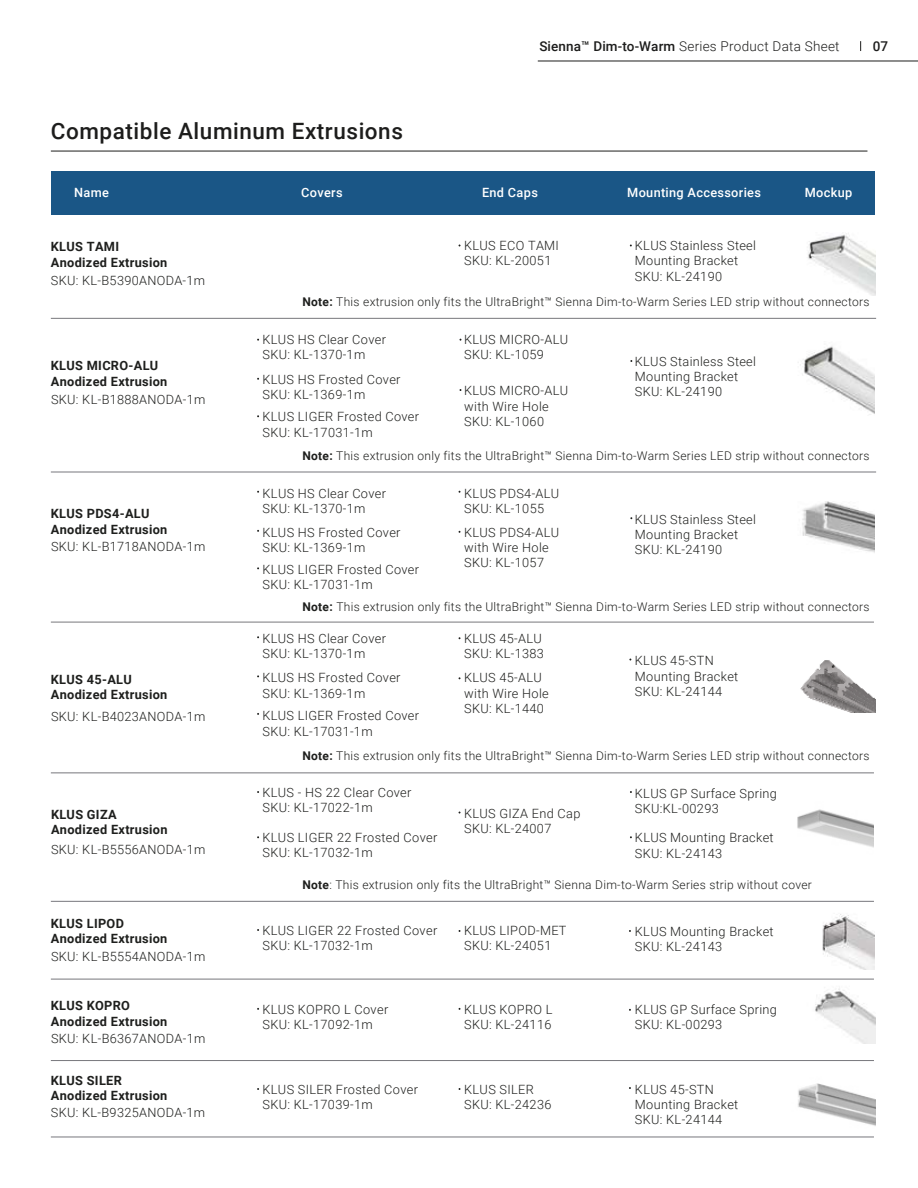
<style>
.page{position:relative;width:918px;height:1188px;background:#fff}
.page>*{position:absolute;margin:0;border:0;box-sizing:border-box;transform-origin:0 0}
.t1{font:500 22.5px "Roboto";letter-spacing:.025em;color:#1d1d1c}
.t2{font:300 13.5px "Roboto";letter-spacing:.02em;color:#1d1d1c}
.t3{font:500 13.5px "Roboto";color:#1d1d1c}
.t4{font:300 12.75px/15.3px "Roboto";letter-spacing:.025em;color:#1e1f1d}
.t5{font:700 12.75px/15.3px "Roboto";letter-spacing:.025em;color:#1e1f1d}
.t6{font:500 12.75px "Roboto";letter-spacing:.025em;color:#fff}
.t7{font:300 12px "Roboto";letter-spacing:.025em;color:#1e1f1d}
.s1{font-weight:500}
.s2{font-weight:700}
</style>
<div class="page">
<img style="left:788px;top:1083px;width:88px;height:54px">
<img style="left:822px;top:914px;width:53px;height:55px">
<img style="left:798px;top:346px;width:77px;height:69px">
<img style="left:808px;top:233px;width:68px;height:62px">
<div style="left:51px;top:172px;width:823px;height:43px;background:#1a5686"></div>
<hr style="left:51px;top:318px;width:825px;height:1px;background:#77777c">
<hr style="left:51px;top:472px;width:825px;height:1px;background:#77777c">
<hr style="left:51px;top:151px;width:816px;height:1px;background:#1d1d1c">
<img style="left:800px;top:660px;width:76px;height:52px">
<img style="left:800px;top:978px;width:76px;height:66px">
<img style="left:797px;top:809px;width:77px;height:39px">
<img style="left:802px;top:501px;width:72px;height:51px">
<hr style="left:51px;top:622px;width:823px;height:1px;background:#77777c">
<hr style="left:51px;top:773px;width:823px;height:1px;background:#77777c">
<hr style="left:51px;top:901px;width:823px;height:1px;background:#77777c">
<hr style="left:51px;top:1060px;width:823px;height:1px;background:#77777c">
<hr style="left:51px;top:979px;width:823px;height:1px;background:#77777c">
<hr style="left:51px;top:1137px;width:823px;height:1px;background:#77777c">
<hr style="left:538px;top:61px;width:380px;height:1px;background:#1d1d1c">
<h1 class="t1" style="left:51px;top:115px;width:354px">Compatible Aluminum Extrusions</h1>
<p class="t2" style="left:539px;top:37px;width:302px"><span class="s1">Sienna™ Dim-to-Warm</span> Series Product Data Sheet</p>
<p class="t3" style="left:873px;top:37px;width:17px">07</p>
<p class="t6" style="left:301px;top:183px;width:43px">Covers</p>
<p class="t6" style="left:482px;top:183px;width:57px">End Caps</p>
<p class="t6" style="left:627px;top:183px;width:135px">Mounting Accessories</p>
<p class="t6" style="left:74px;top:183px;width:36px">Name</p>
<p class="t6" style="left:805px;top:183px;width:49px">Mockup</p>
<p class="t5" style="left:51px;top:239px;width:118px">KLUS TAMI<br>Anodized Extrusion</p>
<p class="t4" style="left:51px;top:273px;width:156px">SKU: KL-B5390ANODA-1m</p>
<p class="t5" style="left:51px;top:358px;width:118px">KLUS MICRO-ALU<br>Anodized Extrusion</p>
<p class="t4" style="left:51px;top:391px;width:156px">SKU: KL-B1888ANODA-1m</p>
<p class="t5" style="left:51px;top:506px;width:118px">KLUS PDS4-ALU<br>Anodized Extrusion</p>
<p class="t4" style="left:51px;top:538px;width:156px">SKU: KL-B1718ANODA-1m</p>
<p class="t5" style="left:51px;top:671px;width:118px">KLUS 45-ALU<br>Anodized Extrusion</p>
<p class="t4" style="left:51px;top:708px;width:156px">SKU: KL-B4023ANODA-1m</p>
<p class="t5" style="left:51px;top:806px;width:118px">KLUS GIZA<br>Anodized Extrusion</p>
<p class="t4" style="left:51px;top:841px;width:156px">SKU: KL-B5556ANODA-1m</p>
<p class="t4" style="left:464px;top:237px;width:96px">KLUS ECO TAMI<br>SKU: KL-20051</p>
<p class="t4" style="left:635px;top:237px;width:123px">KLUS Stainless Steel<br>Mounting Bracket<br>SKU: KL-24190</p>
<p class="t7" style="left:302px;top:293px;width:569px"><span class="s2">Note:</span> This extrusion only fits the UltraBright™ Sienna Dim-to-Warm Series LED strip without connectors</p>
<p class="t4" style="left:263px;top:331px;width:125px">KLUS HS Clear Cover<br>SKU: KL-1370-1m</p>
<p class="t4" style="left:464px;top:331px;width:105px">KLUS MICRO-ALU<br>SKU: KL-1059</p>
<p class="t4" style="left:464px;top:383px;width:105px">KLUS MICRO-ALU with Wire Hole<br>SKU: KL-1060</p>
<p class="t4" style="left:263px;top:371px;width:140px">KLUS HS Frosted Cover<br>SKU: KL-1369-1m</p>
<p class="t4" style="left:263px;top:409px;width:158px">KLUS LIGER Frosted Cover<br>SKU: KL-17031-1m</p>
<p class="t4" style="left:635px;top:353px;width:123px">KLUS Stainless Steel<br>Mounting Bracket<br>SKU: KL-24190</p>
<p class="t7" style="left:302px;top:447px;width:569px"><span class="s2">Note:</span> This extrusion only fits the UltraBright™ Sienna Dim-to-Warm Series LED strip without connectors</p>
<p class="t4" style="left:263px;top:485px;width:125px">KLUS HS Clear Cover<br>SKU: KL-1370-1m</p>
<p class="t4" style="left:464px;top:485px;width:97px">KLUS PDS4-ALU<br>SKU: KL-1055</p>
<p class="t4" style="left:464px;top:524px;width:97px">KLUS PDS4-ALU with Wire Hole<br>SKU: KL-1057</p>
<p class="t4" style="left:263px;top:524px;width:140px">KLUS HS Frosted Cover<br>SKU: KL-1369-1m</p>
<p class="t4" style="left:263px;top:561px;width:158px">KLUS LIGER Frosted Cover<br>SKU: KL-17031-1m</p>
<p class="t4" style="left:635px;top:511px;width:123px">KLUS Stainless Steel<br>Mounting Bracket<br>SKU: KL-24190</p>
<p class="t7" style="left:302px;top:598px;width:569px"><span class="s2">Note:</span> This extrusion only fits the UltraBright™ Sienna Dim-to-Warm Series LED strip without connectors</p>
<p class="t4" style="left:263px;top:630px;width:125px">KLUS HS Clear Cover<br>SKU: KL-1370-1m</p>
<p class="t4" style="left:464px;top:630px;width:81px">KLUS 45-ALU<br>SKU: KL-1383</p>
<p class="t4" style="left:263px;top:670px;width:140px">KLUS HS Frosted Cover<br>SKU: KL-1369-1m</p>
<p class="t4" style="left:263px;top:708px;width:158px">KLUS LIGER Frosted Cover<br>SKU: KL-17031-1m</p>
<p class="t4" style="left:464px;top:670px;width:86px">KLUS 45-ALU with Wire Hole<br>SKU: KL-1440</p>
<p class="t4" style="left:635px;top:653px;width:105px">KLUS 45-STN<br>Mounting Bracket<br>SKU: KL-24144</p>
<p class="t7" style="left:302px;top:748px;width:569px"><span class="s2">Note:</span> This extrusion only fits the UltraBright™ Sienna Dim-to-Warm Series LED strip without connectors</p>
<p class="t4" style="left:263px;top:784px;width:150px">KLUS - HS 22 Clear Cover<br>SKU: KL-17022-1m</p>
<p class="t4" style="left:263px;top:829px;width:176px">KLUS LIGER 22 Frosted Cover<br>SKU: KL-17032-1m</p>
<p class="t4" style="left:464px;top:805px;width:118px">KLUS GIZA End Cap<br>SKU: KL-24007</p>
<p class="t4" style="left:635px;top:785px;width:143px">KLUS GP Surface Spring<br>SKU:KL-00293</p>
<p class="t4" style="left:635px;top:830px;width:140px">KLUS Mounting Bracket<br>SKU: KL-24143</p>
<p class="t7" style="left:302px;top:877px;width:511px"><span class="s2">Note</span>: This extrusion only fits the UltraBright™ Sienna Dim-to-Warm Series strip without cover</p>
<p class="t5" style="left:51px;top:915px;width:118px">KLUS LIPOD<br>Anodized Extrusion</p>
<p class="t4" style="left:263px;top:923px;width:176px">KLUS LIGER 22 Frosted Cover<br>SKU: KL-17032-1m</p>
<p class="t4" style="left:464px;top:923px;width:104px">KLUS LIPOD-MET<br>SKU: KL-24051</p>
<p class="t4" style="left:635px;top:923px;width:140px">KLUS Mounting Bracket<br>SKU: KL-24143</p>
<p class="t4" style="left:51px;top:948px;width:156px">SKU: KL-B5554ANODA-1m</p>
<p class="t5" style="left:51px;top:998px;width:118px">KLUS KOPRO<br>Anodized Extrusion</p>
<p class="t4" style="left:263px;top:1001px;width:127px">KLUS KOPRO L Cover<br>SKU: KL-17092-1m</p>
<p class="t4" style="left:464px;top:1001px;width:90px">KLUS KOPRO L<br>SKU: KL-24116</p>
<p class="t4" style="left:635px;top:1001px;width:143px">KLUS GP Surface Spring<br>SKU: KL-00293</p>
<p class="t4" style="left:51px;top:1031px;width:156px">SKU: KL-B6367ANODA-1m</p>
<p class="t5" style="left:51px;top:1072px;width:118px">KLUS SILER<br>Anodized Extrusion</p>
<p class="t4" style="left:263px;top:1081px;width:157px">KLUS SILER Frosted Cover<br>SKU: KL-17039-1m</p>
<p class="t4" style="left:464px;top:1081px;width:89px">KLUS SILER<br>SKU: KL-24236</p>
<p class="t4" style="left:635px;top:1081px;width:105px">KLUS 45-STN<br>Mounting Bracket<br>SKU: KL-24144</p>
<p class="t4" style="left:51px;top:1105px;width:156px">SKU: KL-B9325ANODA-1m</p>
</div>
